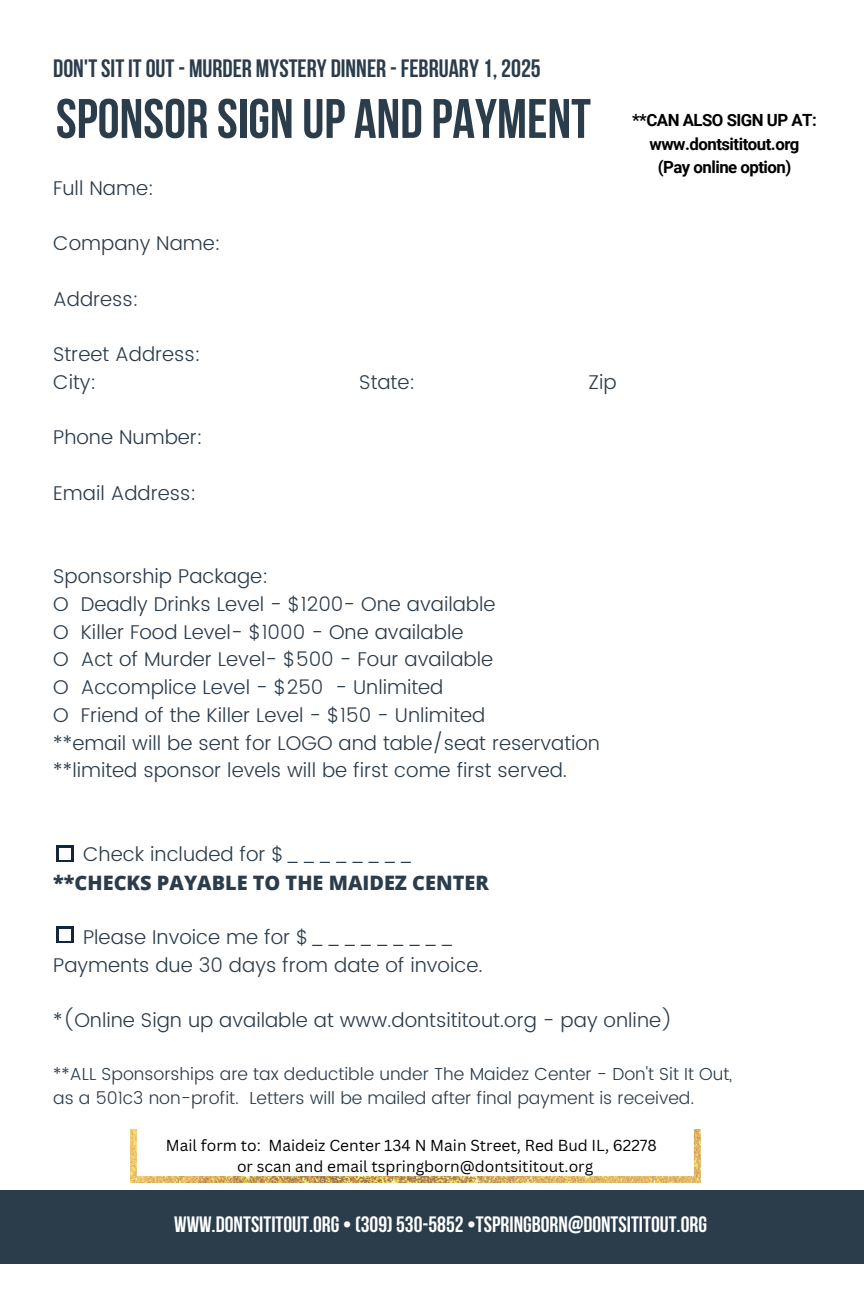
<style>
.page{position:relative;width:864px;height:1296px;background:#fff}
.page>*{position:absolute;margin:0;border:0;box-sizing:border-box;transform-origin:0 0}
.t1{font:700 55.55px "Bebas Neue";color:#2b3c4b}
.t2{font:700 25.05px "Bebas Neue";color:#2b3c4b}
.t3{font:700 22.2px "Bebas Neue";color:#fff}
.t4{font:300 19.9px/27.8px "Poppins";color:#2b3c4b}
.t5{font:800 19.9px/29.6px "Open Sans";color:#2b3c4b}
.t6{font:300 17.4px/24.4px "Poppins";color:#2b3c4b}
.t7{font:700 16.8px/23.2px "Roboto";letter-spacing:-.03em;color:#000;text-align:center}
.t8{font:15.5px "Canva Sans";color:#000}
.s1{font-family:"Poppins";font-weight:300}
</style>
<div class="page">
<div style="left:0;top:1190px;width:864px;height:74px;background:#2b3c4b"></div>
<div style="left:56px;top:926px;width:17px;height:17px;background:#15253d"></div>
<div style="left:59px;top:929px;width:11px;height:12px;background:#fdfdfd"></div>
<div style="left:56px;top:845px;width:17px;height:17px;background:#15253d"></div>
<div style="left:59px;top:848px;width:11px;height:12px;background:#fdfdfd"></div>
<img style="left:130px;top:1130px;width:570px;height:53px">
<h6 class="t2" style="left:53px;top:58px;width:489px">DON'TSITITOUT- MURDER MYSTERY DINNER -FEBRUARY1, 2025</h6>
<h4 class="t1" style="left:56px;top:96px;width:537px">SPONSOR SIGN UP AND PAYMENT</h4>
<h2 class="t4" style="left:53px;top:174px;width:102px">Full Name:</h2>
<p class="t7" style="left:632px;top:109px;width:186px">**CAN ALSO SIGN UP AT: www.dontsititout.org (Pay online option)</p>
<h1 class="t4" style="left:53px;top:229px;width:169px">Company Name:</h1>
<h5 class="t4" style="left:53px;top:285px;width:87px">Address:</h5>
<h4 class="t4" style="left:53px;top:340px;width:149px">Street Address:<br>City:</h4>
<h4 class="t4" style="left:53px;top:424px;width:151px">Phone Number:</h4>
<h4 class="t4" style="left:53px;top:479px;width:145px">Email Address:</h4>
<h4 class="t4" style="left:359px;top:368px;width:58px">State:</h4>
<h4 class="t4" style="left:589px;top:368px;width:30px">Zip</h4>
<h4 class="t4" style="left:53px;top:562px;width:548px">Sponsorship Package:<br>O Deadly Drinks Level - $1200- One available<br>O Killer Food Level- $1000 - One available<br>O Act of Murder Level- $500 - Four available<br>O Accomplice Level - $250 - Unlimited<br>O Friend of the Killer Level - $150 - Unlimited<br>**email will be sent for LOGO and table/seat reservation **limited sponsor levels will be first come first served.</h4>
<h4 class="t5" style="left:53px;top:838px;width:437px;text-indent:30px"><span class="s1">Check included for $________ </span>**CHECKS PAYABLE TO THE MAIDEZ CENTER</h4>
<h4 class="t4" style="left:53px;top:923px;width:431px;text-align:center">Please Invoice me for $_________<br>Payments due 30 days from date of invoice.</h4>
<h4 class="t4" style="left:53px;top:1006px;width:621px">*(Online Sign up available at www.dontsititout.org - pay online)</h4>
<h4 class="t6" style="left:53px;top:1062px;width:681px">**ALL Sponsorships are tax deductible under The Maidez Center - Don't Sit It Out, as a 501c3 non-profit. Letters will be mailed after final payment is received.</h4>
<p class="t8" style="left:166px;top:1134px;width:493px">Mail form to: Maideiz Center 134 N Main Street, Red Bud IL, 62278</p>
<p class="t8" style="left:237px;top:1156px;width:358px">or scan and email tspringborn@dontsititout.org</p>
<h4 class="t3" style="left:174px;top:1215px;width:534px">WWW.DONTSITITOUT.ORG•(309)530-5852•TSPRINGBORN@DONTSITITOUT.ORG</h4>
</div>
